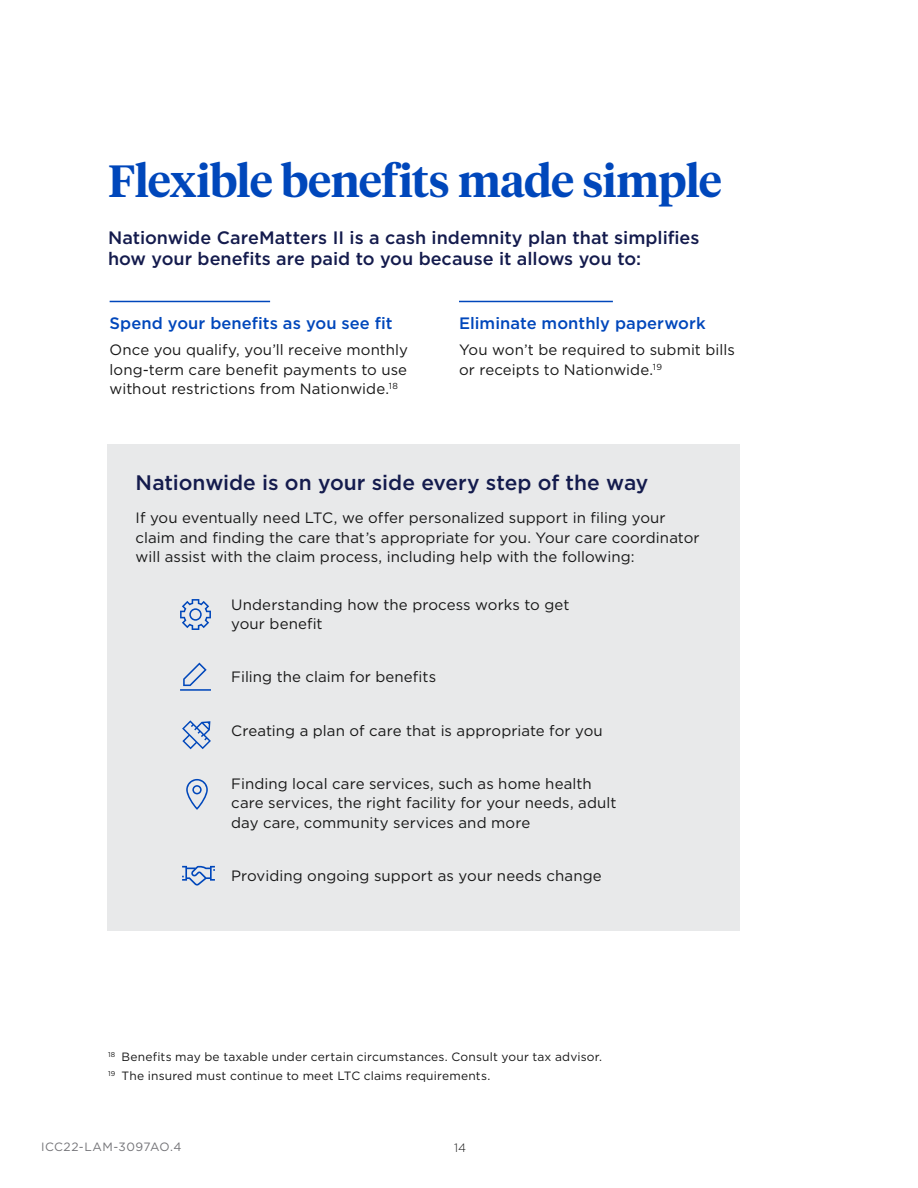
<style>
.page{position:relative;width:918px;height:1188px;background:#fff}
.page>*{position:absolute;margin:0;border:0;box-sizing:border-box;transform-origin:0 0}
.h1_inside{font:600 45px "Tiempos Headline";letter-spacing:-.015em;color:#0047bb}
.h2_subhead_14_16{font:500 21px "Gotham";letter-spacing:-.005em;color:#141b4d}
.h2_subhead_14_16-2{font:500 18px/21px "Gotham";color:#141b4d}
.h3_blue_rule{font:500 16.5px "Gotham";letter-spacing:.005em;color:#0047bb}
.p_10_13_body{font:15px/19.5px "Gotham";letter-spacing:.005em;color:#171717}
.footnote{font:12px "Gotham";letter-spacing:.015em;color:#171717}
.t1{font:12px "Gotham";letter-spacing:.04em;color:#747478}
.t2{font:300 12px "Gotham";color:#171717}
</style>
<div class="page">
<div style="left:108px;top:445px;width:632px;height:486px;background:#e8e9ea"></div>
<hr style="left:110px;top:301px;width:160px;height:1px;background:#0047bb">
<hr style="left:459px;top:301px;width:154px;height:1px;background:#0047bb">
<svg style="left:186px;top:779px;width:22px;height:31px"></svg>
<svg style="left:180px;top:663px;width:31px;height:28px"></svg>
<svg style="left:182px;top:720px;width:29px;height:29px"></svg>
<svg style="left:180px;top:599px;width:31px;height:31px"></svg>
<svg style="left:182px;top:866px;width:33px;height:20px"></svg>
<h1 class="h1_inside" style="left:108px;top:151px;width:615px">Flexible benefits made simple</h1>
<h2 class="h2_subhead_14_16-2" style="left:108px;top:227px;width:593px">Nationwide CareMatters II is a cash indemnity plan that simplifies how your benefits are paid to you because it allows you to:</h2>
<h3 class="h3_blue_rule" style="left:110px;top:313px;width:284px">Spend your benefits as you see fit</h3>
<p class="p_10_13_body" style="left:110px;top:340px;width:300px;text-align:justify">Once you qualify, you’ll receive monthly long-term care benefit payments to use without restrictions from Nationwide.<sup>18</sup></p>
<h3 class="h3_blue_rule" style="left:459px;top:313px;width:248px">Eliminate monthly paperwork</h3>
<p class="p_10_13_body" style="left:459px;top:340px;width:277px">You won’t be required to submit bills or receipts to Nationwide.<sup>19</sup></p>
<h2 class="h2_subhead_14_16" style="left:136px;top:469px;width:514px">Nationwide is on your side every step of the way</h2>
<p class="p_10_13_body" style="left:136px;top:508px;width:566px">If you eventually need LTC, we offer personalized support in filing your claim and finding the care that’s appropriate for you. Your care coordinator will assist with the claim process, including help with the following:</p>
<p class="p_10_13_body" style="left:231px;top:594px;width:340px">Understanding how the process works to get your benefit</p>
<p class="p_10_13_body" style="left:231px;top:667px;width:206px">Filing the claim for benefits</p>
<p class="p_10_13_body" style="left:231px;top:720px;width:373px">Creating a plan of care that is appropriate for you</p>
<p class="p_10_13_body" style="left:231px;top:773px;width:387px">Finding local care services, such as home health care services, the right facility for your needs, adult day care, community services and more</p>
<p class="p_10_13_body" style="left:231px;top:866px;width:372px">Providing ongoing support as your needs change</p>
<p class="footnote" style="left:108px;top:1049px;width:496px"><sup>18</sup> Benefits may be taxable under certain circumstances. Consult your tax advisor.</p>
<p class="footnote" style="left:108px;top:1068px;width:384px"><sup>19</sup> The insured must continue to meet LTC claims requirements.</p>
<p class="t1" style="left:41px;top:1139px;width:142px">ICC22-LAM-3097AO.4</p>
<p class="t2" style="left:454px;top:1141px;width:14px">14</p>
</div>
